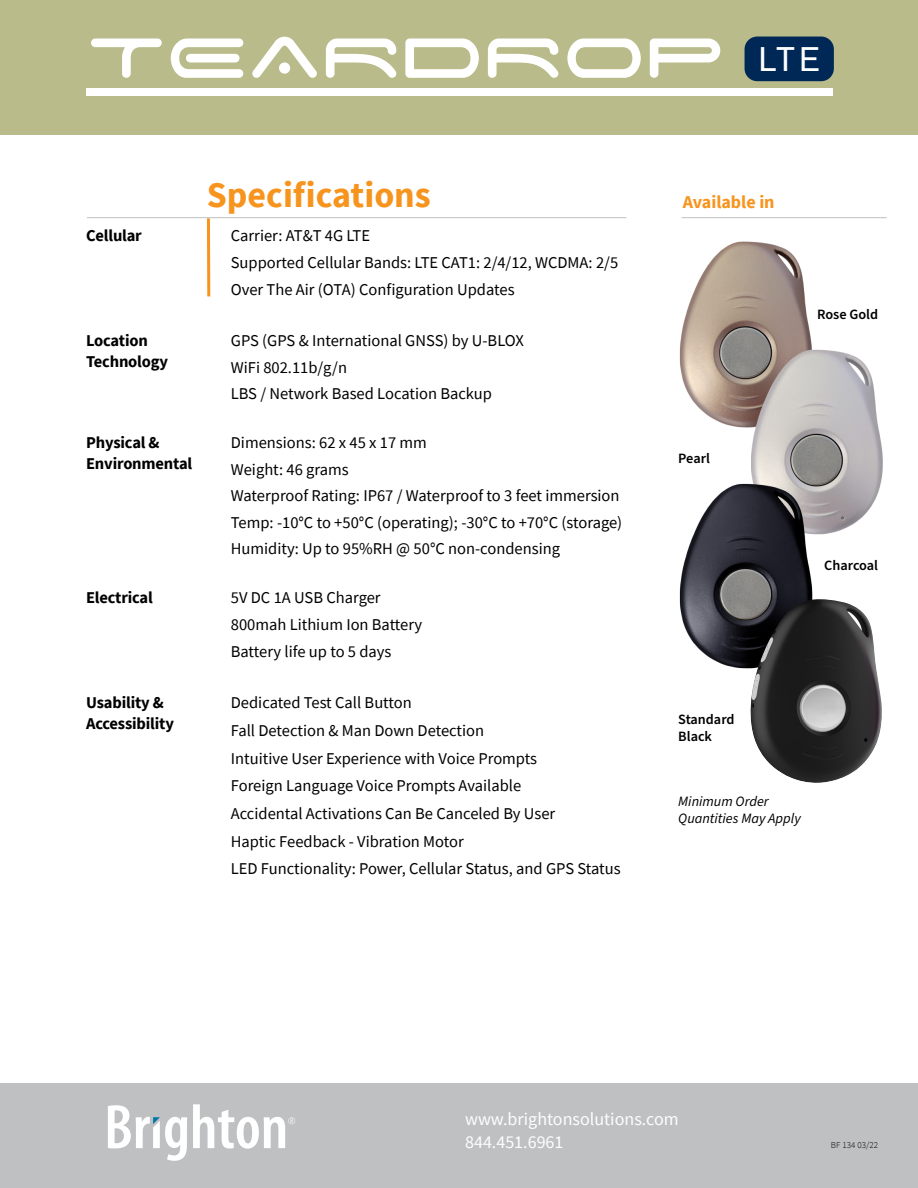
<style>
.page{position:relative;width:918px;height:1188px;background:#fff}
.page>*{position:absolute;margin:0;border:0;box-sizing:border-box;transform-origin:0 0}
.t1{font:90.15px "Disney Mission Space";color:#fff}
.t2{font:700 36px "Source Sans Pro";color:#f7941e}
.t3{font:33.9px "Akzidenz Grotesk BE";color:#fff}
.t4{font:18px/22.5px "Source Sans Pro";color:#fcfeff}
.t5{font:700 18px "Source Sans Pro";color:#f7941e}
.t6{font:16.5px/26.5px "Source Sans Pro";color:#000}
.t7{font:700 16.5px/21px "Source Sans Pro";letter-spacing:-.01em;color:#000}
.t8{font:600 14.25px/17.1px "Source Sans Pro";color:#000}
.t9{font:italic 14.25px/17.1px "Source Sans Pro";color:#000}
.t10{font:300 9px "Source Sans Pro";letter-spacing:.01em;color:#000}
</style>
<div class="page">
<hr style="left:207px;top:218px;width:3px;height:78px;background:#f7941e">
<div style="left:0;top:0;width:918px;height:135px;background:#b9bc8a"></div>
<div style="left:0;top:1084px;width:918px;height:104px;background:#bec0c2"></div>
<svg style="left:193px;top:1104px;width:102px;height:45px"></svg>
<svg style="left:108px;top:1105px;width:79px;height:56px"></svg>
<hr style="left:87px;top:217px;width:539px;height:1px;background:#bec0c2">
<div style="left:86px;top:88px;width:747px;height:7px;background:#fff"></div>
<div style="left:745px;top:37px;width:89px;height:44px;background:#002856;border-radius:13px"></div>
<hr style="left:681px;top:217px;width:206px;height:1px;background:#bec0c2">
<img style="left:679px;top:241px;width:133px;height:187px">
<img style="left:743px;top:341px;width:140px;height:194px">
<img style="left:679px;top:481px;width:136px;height:188px">
<img style="left:746px;top:599px;width:136px;height:184px">
<h1 class="t1" style="left:87px;top:17px;width:640px">TEARDROP</h1>
<h3 class="t3" style="left:759px;top:39px;width:63px">LTE</h3>
<h2 class="t2" style="left:207px;top:171px;width:225px">Specifications</h2>
<p class="t7" style="left:86px;top:225px;width:57px">Cellular</p>
<p class="t6" style="left:231px;top:222px;width:389px">Carrier: AT&amp;T 4G LTE<br>Supported Cellular Bands: LTE CAT1: 2/4/12, WCDMA: 2/5<br>Over The Air (OTA) Configuration Updates</p>
<p class="t7" style="left:86px;top:330px;width:84px">Location<br>Technology</p>
<p class="t6" style="left:231px;top:327px;width:295px">GPS (GPS &amp; International GNSS) by U-BLOX<br>WiFi 802.11b/g/n<br>LBS / Network Based Location Backup</p>
<p class="t7" style="left:86px;top:432px;width:108px">Physical &amp;<br>Environmental</p>
<p class="t6" style="left:231px;top:429px;width:393px">Dimensions: 62 x 45 x 17 mm<br>Weight: 46 grams<br>Waterproof Rating: IP67 / Waterproof to 3 feet immersion Temp: -10°C to +50°C (operating); -30°C to +70°C (storage)<br>Humidity: Up to 95%RH @ 50°C non-condensing</p>
<p class="t7" style="left:86px;top:587px;width:68px">Electrical</p>
<p class="t6" style="left:231px;top:584px;width:193px;line-height:27px">5V DC 1A USB Charger<br>800mah Lithium Ion Battery<br>Battery life up to 5 days</p>
<p class="t7" style="left:86px;top:692px;width:89px">Usability &amp;<br>Accessibility</p>
<p class="t6" style="left:231px;top:689px;width:391px;line-height:27.6px">Dedicated Test Call Button<br>Fall Detection &amp; Man Down Detection<br>Intuitive User Experience with Voice Prompts<br>Foreign Language Voice Prompts Available<br>Accidental Activations Can Be Canceled By User<br>Haptic Feedback - Vibration Motor<br>LED Functionality: Power, Cellular Status, and GPS Status</p>
<p class="t5" style="left:683px;top:189px;width:93px">Available in</p>
<p class="t8" style="left:817px;top:306px;width:63px">Rose Gold</p>
<p class="t8" style="left:678px;top:450px;width:33px">Pearl</p>
<p class="t8" style="left:824px;top:558px;width:55px">Charcoal</p>
<p class="t8" style="left:678px;top:711px;width:58px">Standard<br>Black</p>
<p class="t9" style="left:678px;top:793px;width:124px">Minimum Order<br>Quantities May Apply</p>
<p class="t4" style="left:465px;top:1108px;width:215px">www.brightonsolutions.com<br>844.451.6961</p>
<p class="t10" style="left:831px;top:1140px;width:49px">BF 134 03/22</p>
</div>
